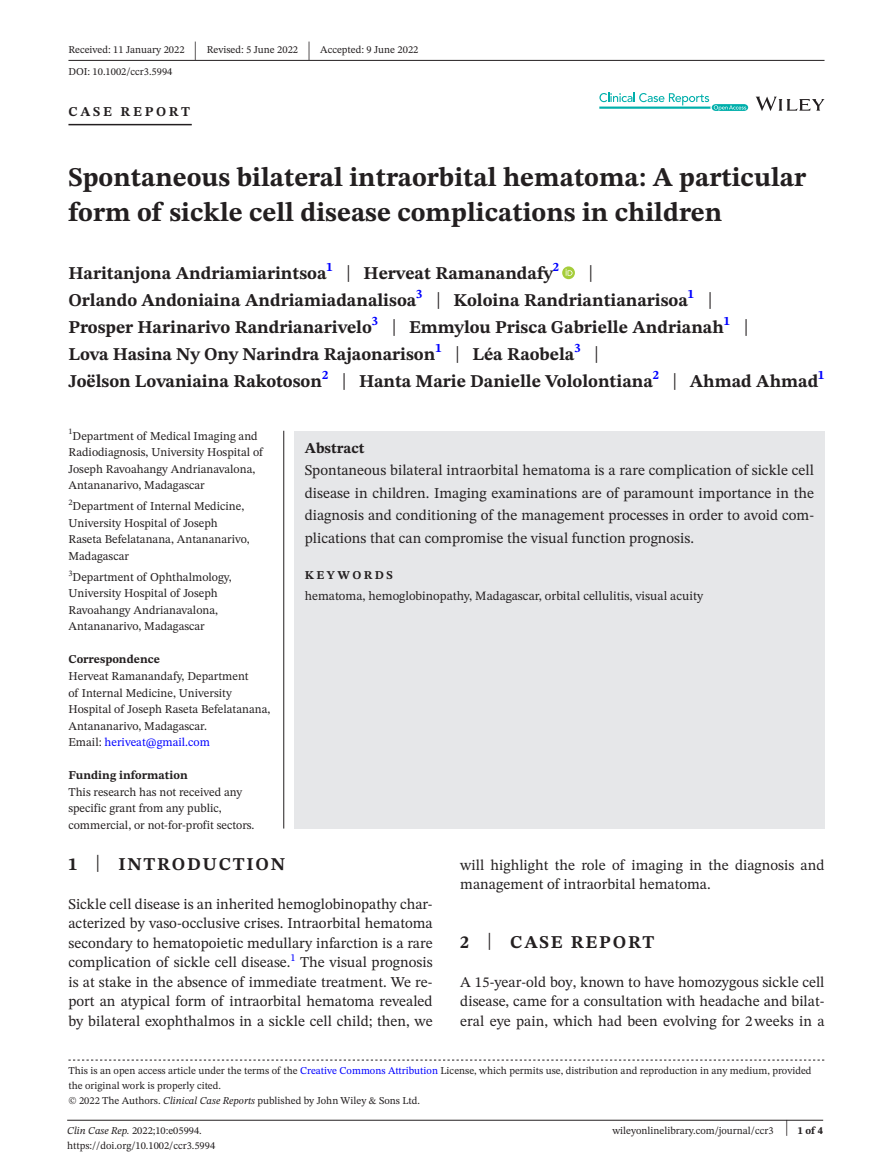
<style>
.page{position:relative;width:893px;height:1174px;background:#fff}
.page>*{position:absolute;margin:0;border:0;box-sizing:border-box;transform-origin:0 0}
.t1{font:700 27px/34.5px "STIX Two Text";color:#231f20}
.t2{font:25.65px "STIX Two Text";color:#231f20;scale:.49 1}
.t3{font:23.4px "STIX Two Text";color:#231f20;scale:.77 1}
.t4{font:700 18px/27px "STIX Two Text";letter-spacing:-.005em;color:#231f20}
.t5{font:700 18px "STIX Two Text";letter-spacing:.1em;color:#231f20}
.t6{font:15px/19.5px "STIX Two Text";color:#231f20;text-align:justify}
.t7{font:700 15px "STIX Two Text";color:#231f20}
.t8{font:700 13.5px "STIX Two Text";letter-spacing:.2em;color:#231f20}
.t9{font:12.75px "STIX Two Text";color:#231f20}
.t10{font:12px/16.5px "STIX Two Text";color:#231f20}
.t11{font:700 12px "STIX Two Text";color:#231f20}
.t12{font:700 12px "STIX Two Text";letter-spacing:.2em;color:#231f20}
.t13{font:10.5px/15px "STIX Two Text";color:#231f20}
.t14{font:700 10.5px "STIX Two Text";color:#231f20}
.t15{font:10.5px "STIX Two Text";color:#00f}
.s1{font-weight:400;font-size:23.4px}
.s2{color:#00f}
.s3{font-weight:400;font-size:23.7px}
.s4{font-style:italic}
.s5{font-weight:400;font-size:22.2px}
</style>
<div class="page">
<hr style="left:67px;top:1119px;width:756px;height:1px;background:#231f20">
<svg style="left:756px;top:97px;width:68px;height:14px"></svg>
<svg style="left:599px;top:93px;width:149px;height:18px"></svg>
<hr style="left:68px;top:60px;width:756px;height:1px;background:#231f20">
<hr style="left:68px;top:124px;width:124px;height:1px;background:#231f20">
<svg style="left:562px;top:266px;width:13px;height:13px"></svg>
<svg style="left:566px;top:269px;width:6px;height:7px"></svg>
<svg style="left:68px;top:1059px;width:756px;height:1px"></svg>
<hr style="left:283px;top:431px;width:1px;height:397px;background:#231f20">
<div style="left:294px;top:431px;width:530px;height:179px;background:#e6e7e9"></div>
<div style="left:294px;top:609px;width:530px;height:219px;background:#e6e7e9"></div>
<p class="t13" style="left:68px;top:42px;width:118px">Received: 11 January 2022</p>
<h2 class="t2" style="left:194px;top:32px;width:8px">|</h2>
<p class="t13" style="left:207px;top:42px;width:93px">Revised: 5 June 2022</p>
<h2 class="t2" style="left:307px;top:32px;width:8px">|</h2>
<p class="t13" style="left:320px;top:42px;width:100px">Accepted: 9 June 2022</p>
<p class="t13" style="left:68px;top:64px;width:105px">DOI: 10.1002/ccr3.5994</p>
<p class="t8" style="left:68px;top:101px;width:123px">CASE REPORT</p>
<h1 class="t1" style="left:68px;top:161px;width:739px">Spontaneous bilateral intraorbital hematoma: A particular form of sickle cell disease complications in children</h1>
<p class="t4" style="left:68px;top:260px;width:492px">Haritanjona Andriamiarintsoa<sup>1</sup> <span class="s1">|</span> Herveat Ramanandafy<sup>2</sup></p>
<h3 class="t3" style="left:588px;top:257px;width:8px">|</h3>
<p class="t4" style="left:68px;top:287px;width:758px">Orlando Andoniaina Andriamiadanalisoa<sup>3</sup> <span class="s1">|</span> Koloina Randriantianarisoa<sup>1</sup> <span class="s1">|<br></span>Prosper Harinarivo Randrianarivelo<sup>3</sup> <span class="s1">|</span> Emmylou Prisca Gabrielle Andrianah<sup>1</sup> <span class="s1">|<br></span>Lova Hasina Ny Ony Narindra Rajaonarison<sup>1</sup> <span class="s1">|</span> Léa Raobela<sup>3</sup> <span class="s1">|<br></span>Joëlson Lovaniaina Rakotoson<sup>2</sup> <span class="s1">|</span> Hanta Marie Danielle Vololontiana<sup>2</sup> <span class="s1">|</span> Ahmad Ahmad<sup>1</sup></p>
<p class="t10" style="left:68px;top:427px;width:196px"><sup>1</sup>Department of Medical Imaging and Radiodiagnosis, University Hospital of Joseph Ravoahangy Andrianavalona, Antananarivo, Madagascar</p>
<p class="t10" style="left:68px;top:498px;width:183px"><sup>2</sup>Department of Internal Medicine,<br>University Hospital of Joseph<br>Raseta Befelatanana, Antananarivo,<br>Madagascar</p>
<p class="t10" style="left:68px;top:568px;width:165px"><sup>3</sup>Department of Ophthalmology,<br>University Hospital of Joseph<br>Ravoahangy Andrianavalona,<br>Antananarivo, Madagascar</p>
<p class="t11" style="left:68px;top:651px;width:93px">Correspondence</p>
<p class="t10" style="left:68px;top:667px;width:203px">Herveat Ramanandafy, Department<br>of Internal Medicine, University Hospital of Joseph Raseta Befelatanana, Antananarivo, Madagascar.<br>Email: <span class="s2">heriveat@gmail.com</span></p>
<p class="t11" style="left:68px;top:766px;width:121px">Funding information</p>
<p class="t10" style="left:68px;top:783px;width:188px">This research has not received any specific grant from any public, commercial, or not-for-profit sectors.</p>
<p class="t7" style="left:305px;top:437px;width:61px">Abstract</p>
<p class="t6" style="left:305px;top:459px;width:511px;line-height:22.5px">Spontaneous bilateral intraorbital hematoma is a rare complication of sickle cell disease in children. Imaging examinations are of paramount importance in the diagnosis and conditioning of the management processes in order to avoid com&shy;plications that can compromise the visual function prognosis.</p>
<p class="t12" style="left:305px;top:566px;width:90px">KEYWORDS</p>
<p class="t9" style="left:305px;top:586px;width:400px">hematoma, hemoglobinopathy, Madagascar, orbital cellulitis, visual acuity</p>
<p class="t5" style="left:68px;top:851px;width:218px">1 <span class="s3">|</span> INTRODUCTION</p>
<p class="t6" style="left:68px;top:894px;width:366px">Sickle cell disease is an inherited hemoglobinopathy char&shy;acterized by vaso-occlusive crises. Intraorbital hematoma secondary to hematopoietic medullary infarction is a rare complication of sickle cell disease.</p>
<p class="t15" style="left:291px;top:949px;width:7px">1</p>
<p class="t6" style="left:68px;top:952px;width:366px;text-indent:232px">The visual prognosis is at stake in the absence of immediate treatment. We re&shy;port an atypical form of intraorbital hematoma revealed by bilateral exophthalmos in a sickle cell child; then, we</p>
<p class="t6" style="left:460px;top:855px;width:366px">will highlight the role of imaging in the diagnosis and management of intraorbital hematoma.</p>
<p class="t5" style="left:460px;top:929px;width:195px">2 <span class="s3">|</span> CASE REPORT</p>
<p class="t6" style="left:460px;top:972px;width:366px">A 15-year-old boy, known to have homozygous sickle cell disease, came for a consultation with headache and bilat&shy;eral eye pain, which had been evolving for 2weeks in a</p>
<p class="t13" style="left:68px;top:1063px;width:745px">This is an open access article under the terms of the <span class="s2">Creative Commons Attribution</span> License, which permits use, distribution and reproduction in any medium, provided the original work is properly cited.<br>© 2022 The Authors. <span class="s4">Clinical Case Reports</span> published by John Wiley &amp; Sons Ltd.</p>
<p class="t13" style="left:67px;top:1123px;width:136px"><span class="s4">Clin Case Rep.</span> 2022;10:e05994.</p>
<p class="t14" style="left:785px;top:1123px;width:39px"><span class="s5">|</span> 1 of 4</p>
<p class="t13" style="left:67px;top:1138px;width:150px">https://doi.org/10.1002/ccr3.5994</p>
<p class="t13" style="left:612px;top:1123px;width:163px">wileyonlinelibrary.com/journal/ccr3</p>
</div>
